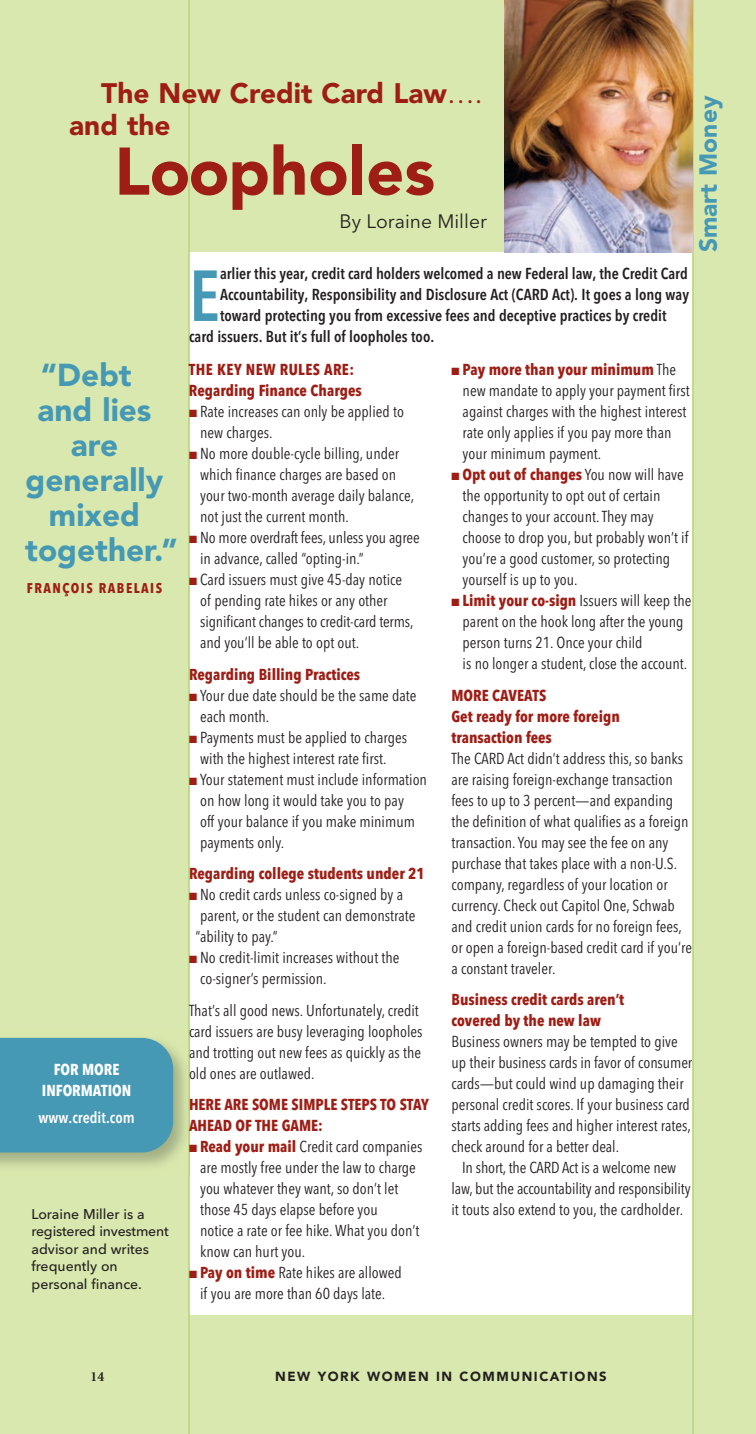
<style>
.page{position:relative;width:756px;height:1434px;background:#fff}
.page>*{position:absolute;margin:0;border:0;box-sizing:border-box;transform-origin:0 0}
.t1{font:600 condensed 71.23px "Avenir Next LT Pro";color:#4699b4}
.t2{font:900 66.5px "Avenir";color:#9e1d14}
.t3{font:900 31.5px "Avenir";color:#4699b4}
.t4{font:900 28px "Avenir";color:#9e1d14}
.t5{font:900 24.5px "Avenir";color:#4699b4}
.t6{font:19.25px "Avenir Next LT Pro";color:#231f20}
.t7{font:condensed 15.75px/21px "Avenir Next LT Pro";color:#231f20}
.t8{font:600 condensed 15.75px "Avenir Next LT Pro";color:#231f20}
.t9{font:700 condensed 15.75px/21px "Avenir Next LT Pro";color:#9e1d14}
.t10{font:700 condensed 15.75px/21px "Avenir Next LT Pro";color:#fff;text-align:center}
.t11{font:600 condensed 15.75px "Avenir Next LT Pro";color:#fff}
.t12{font:500 14px/17.5px "Avenir Next LT Pro";color:#231f20}
.t13{font:700 condensed 14px "Avenir Next LT Pro";letter-spacing:.105em;color:#9e1d14}
.t14{font:700 14px "Minion";color:#231f20}
.t15{font:900 13.12px "Avenir";letter-spacing:.12em;color:#231f20}
.s1{font-weight:400}
.s2{color:#9e1d14}
.s3{font-weight:700;color:#9e1d14}
</style>
<div class="page">
<div style="left:0;top:0;width:756px;height:1433px;background:#d9e8ae"></div>
<div style="left:189px;top:252px;width:504px;height:1062px;background:#fff"></div>
<hr style="left:188px;top:0;width:2px;height:1433px;background:#b9d985">
<hr style="left:692px;top:0;width:2px;height:1433px;background:#b9d985">
<img style="left:504px;top:0;width:189px;height:252px">
<img style="left:0;top:1050px;width:185px;height:116px">
<div style="left:0;top:1037px;width:173px;height:115px;background:#4699b4"></div>
<h3 class="t4" style="left:101px;top:82px;width:383px">The New Credit Card Law<span class="s1">….</span></h3>
<h3 class="t4" style="left:69px;top:114px;width:103px">and the</h3>
<h2 class="t2" style="left:114px;top:144px;width:322px">Loopholes</h2>
<p class="t6" style="left:339px;top:214px;width:149px">By Loraine Miller</p>
<h1 class="t1" style="left:189px;top:270px;width:33px">E</h1>
<p class="t8" style="left:220px;top:268px;width:469px">arlier this year, credit card holders welcomed a new Federal law, the Credit Card</p>
<p class="t8" style="left:220px;top:289px;width:471px">Accountability, Responsibility and Disclosure Act (CARD Act). It goes a long way</p>
<p class="t8" style="left:220px;top:310px;width:448px">toward protecting you from excessive fees and deceptive practices by credit</p>
<p class="t8" style="left:189px;top:331px;width:247px">card issuers. But it’s full of loopholes too.</p>
<h3 class="t5" style="left:698px;top:252px;width:158px;rotate:-90deg">Smart Money</h3>
<h3 class="t3" style="left:41px;top:362px;width:93px">“Debt</h3>
<h3 class="t3" style="left:37px;top:397px;width:116px">and lies</h3>
<h3 class="t3" style="left:71px;top:432px;width:49px">are</h3>
<h3 class="t3" style="left:26px;top:467px;width:139px">generally</h3>
<h3 class="t3" style="left:49px;top:502px;width:93px">mixed</h3>
<h3 class="t3" style="left:25px;top:537px;width:154px">together.”</h3>
<p class="t13" style="left:27px;top:582px;width:137px">FRANÇOIS RABELAIS</p>
<p class="t10" style="left:42px;top:1061px;width:91px">FOR MORE<br>INFORMATION</p>
<p class="t11" style="left:39px;top:1111px;width:98px">www.credit.com</p>
<p class="t12" style="left:31px;top:1206px;width:139px">Loraine Miller is a registered investment advisor and writes frequently on personal finance.</p>
<p class="t9" style="left:189px;top:361px;width:174px">THE KEY NEW RULES ARE:<br>Regarding Finance Charges</p>
<p class="t7" style="left:200px;top:403px;width:205px;text-indent:-11px"><span class="s2">■</span> Rate increases can only be applied to new charges.</p>
<p class="t7" style="left:200px;top:445px;width:216px;text-indent:-11px"><span class="s2">■</span> No more double-cycle billing, under which finance charges are based on your two-month average daily balance, not just the current month.</p>
<p class="t7" style="left:200px;top:529px;width:221px;text-indent:-11px"><span class="s2">■</span> No more overdraft fees, unless you agree in advance, called “opting-in.”</p>
<p class="t7" style="left:200px;top:571px;width:215px;text-indent:-11px"><span class="s2">■</span> Card issuers must give 45-day notice of pending rate hikes or any other significant changes to credit-card terms, and you’ll be able to opt out.</p>
<p class="t9" style="left:189px;top:665px;width:173px">Regarding Billing Practices</p>
<p class="t7" style="left:200px;top:686px;width:218px;text-indent:-11px"><span class="s2">■</span> Your due date should be the same date each month.</p>
<p class="t7" style="left:189px;top:728px;width:220px;text-align:center"><span class="s2">■</span> Payments must be applied to charges with the highest interest rate first.</p>
<p class="t7" style="left:200px;top:770px;width:228px;text-indent:-11px"><span class="s2">■</span> Your statement must include information on how long it would take you to pay<br>off your balance if you make minimum payments only.</p>
<p class="t9" style="left:189px;top:865px;width:237px">Regarding college students under 21</p>
<p class="t7" style="left:196px;top:886px;width:221px;text-indent:-7px"><span class="s2">■</span> No credit cards unless co-signed by a parent, or the student can demonstrate “ability to pay.”</p>
<p class="t7" style="left:200px;top:949px;width:201px;text-indent:-11px"><span class="s2">■</span> No credit-limit increases without the co-signer’s permission.</p>
<p class="t7" style="left:189px;top:1001px;width:235px">That’s all good news. Unfortunately, credit card issuers are busy leveraging loopholes and trotting out new fees as quickly as the old ones are outlawed.</p>
<p class="t9" style="left:189px;top:1096px;width:242px">HERE ARE SOME SIMPLE STEPS TO STAY<br>AHEAD OF THE GAME:</p>
<p class="t7" style="left:200px;top:1138px;width:224px;text-indent:-11px"><span class="s2">■</span> <span class="s3">Read your mail</span> Credit card companies are mostly free under the law to charge you whatever they want, so don’t let those 45 days elapse before you<br>notice a rate or fee hike. What you don’t know can hurt you.</p>
<p class="t7" style="left:189px;top:1264px;width:214px;text-align:center"><span class="s2">■</span> <span class="s3">Pay on time</span> Rate hikes are allowed if you are more than 60 days late.</p>
<p class="t7" style="left:463px;top:361px;width:229px;text-indent:-11px"><span class="s2">■</span> <span class="s3">Pay more than your minimum</span> The new mandate to apply your payment first against charges with the highest interest rate only applies if you pay more than your minimum payment.</p>
<p class="t7" style="left:463px;top:466px;width:227px;text-indent:-11px"><span class="s2">■</span> <span class="s3">Opt out of changes</span> You now will have the opportunity to opt out of certain changes to your account. They may choose to drop you, but probably won’t if you’re a good customer, so protecting yourself is up to you.</p>
<p class="t7" style="left:463px;top:592px;width:230px;text-indent:-11px"><span class="s2">■</span> <span class="s3">Limit your co-sign</span> Issuers will keep the parent on the hook long after the young person turns 21. Once your child<br>is no longer a student, close the account.</p>
<p class="t9" style="left:452px;top:686px;width:170px">MORE CAVEATS<br>Get ready for more foreign transaction fees</p>
<p class="t7" style="left:451px;top:749px;width:242px">The CARD Act didn’t address this, so banks are raising foreign-exchange transaction fees to up to 3 percent—and expanding the definition of what qualifies as a foreign transaction. You may see the fee on any purchase that takes place with a non-U.S. company, regardless of your location or currency. Check out Capitol One, Schwab and credit union cards for no foreign fees, or open a foreign-based credit card if you’re a constant traveler.</p>
<p class="t9" style="left:451px;top:990px;width:174px">Business credit cards aren’t covered by the new law</p>
<p class="t7" style="left:451px;top:1032px;width:242px">Business owners may be tempted to give up their business cards in favor of consumer cards—but could wind up damaging their personal credit scores. If your business card starts adding fees and higher interest rates, check around for a better deal.</p>
<p class="t7" style="left:452px;top:1159px;width:241px;text-align:center">In short, the CARD Act is a welcome new law, but the accountability and responsibility it touts also extend to you, the cardholder.</p>
<p class="t14" style="left:91px;top:1370px;width:15px">14</p>
<p class="t15" style="left:275px;top:1370px;width:333px">NEW YORK WOMEN IN COMMUNICATIONS</p>
</div>
